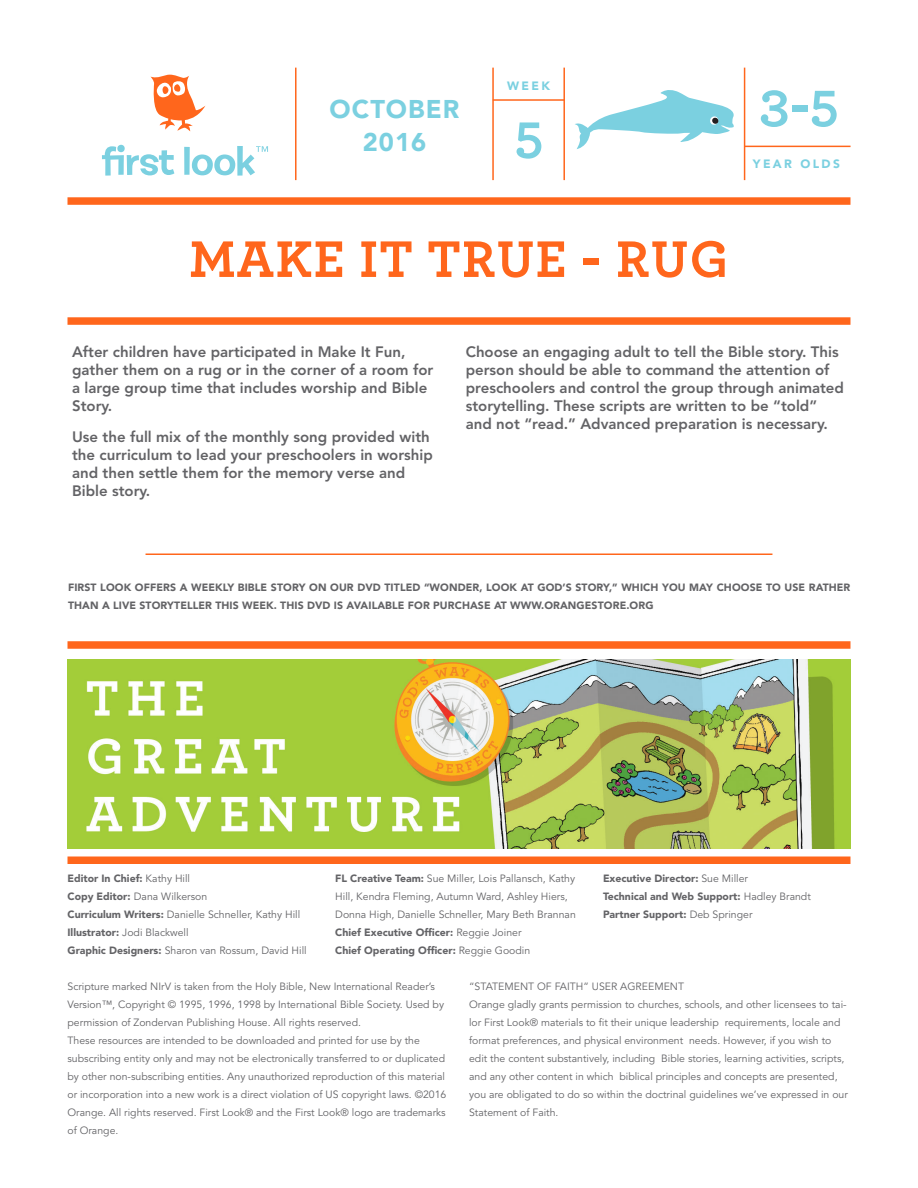
<style>
.page{position:relative;width:918px;height:1188px;background:#fff}
.page>*{position:absolute;margin:0;border:0;box-sizing:border-box;transform-origin:0 0}
.t1{font:700 54px "Archer Pro";letter-spacing:.025em;color:#ff661c}
.t2{font:700 54px "Archer Pro";color:#7bd0e0}
.t3{font:900 25.5px/33px "Avenir LT Std";letter-spacing:.04em;color:#7bd0e0;text-align:center}
.t4{font:800 15px/18px "Avenir LT Std";color:#636366}
.t5{font:900 12px "Avenir LT Std";letter-spacing:.2em;color:#7bd0e0}
.t6{font:10.5px/18px "Avenir LT Std";color:#636366}
.Wonder_Promo{font:900 10.5px/18px "Avenir LT Std";letter-spacing:.01em;color:#636366}
.s1{font-weight:900}
.s2{font-weight:400}
</style>
<div class="page">
<svg style="left:575px;top:90px;width:159px;height:59px"></svg>
<div style="left:68px;top:641px;width:782px;height:8px;background:#ff661c"></div>
<div style="left:68px;top:856px;width:782px;height:8px;background:#ff661c"></div>
<div style="left:68px;top:197px;width:782px;height:8px;background:#ff661c"></div>
<div style="left:68px;top:317px;width:782px;height:8px;background:#ff661c"></div>
<hr style="left:295px;top:68px;width:2px;height:112px;background:#ff661c">
<hr style="left:744px;top:68px;width:1px;height:112px;background:#ff661c">
<hr style="left:563px;top:68px;width:2px;height:112px;background:#ff661c">
<hr style="left:492px;top:68px;width:2px;height:112px;background:#ff661c">
<hr style="left:745px;top:146px;width:106px;height:1px;background:#ff661c">
<hr style="left:493px;top:99px;width:71px;height:2px;background:#ff661c">
<svg style="left:150px;top:75px;width:55px;height:56px"></svg>
<svg style="left:102px;top:145px;width:166px;height:31px"></svg>
<img style="left:68px;top:660px;width:782px;height:189px">
<hr style="left:146px;top:554px;width:626px;height:1px;background:#ff661c">
<h2 class="t3" style="left:330px;top:92px;width:131px">OCTOBER<br>2016</h2>
<p class="t5" style="left:507px;top:78px;width:44px">WEEK</p>
<h1 class="t2" style="left:514px;top:97px;width:31px">5</h1>
<h1 class="t2" style="left:759px;top:66px;width:81px">3-5</h1>
<p class="t5" style="left:753px;top:157px;width:89px">YEAR OLDS</p>
<h1 class="t1" style="left:189px;top:216px;width:541px">MAKE IT TRUE - RUG</h1>
<p class="t4" style="left:72px;top:342px;width:363px">After children have participated in Make It Fun, gather them on a rug or in the corner of a room for a large group time that includes worship and Bible Story.</p>
<p class="t4" style="left:72px;top:428px;width:362px">Use the full mix of the monthly song provided with the curriculum to lead your preschoolers in worship and then settle them for the memory verse and Bible story.</p>
<p class="t4" style="left:466px;top:342px;width:380px">Choose an engaging adult to tell the Bible story. This person should be able to command the attention of preschoolers and control the group through animated storytelling. These scripts are written to be “told” and not “read.” Advanced preparation is necessary.</p>
<p class="Wonder_Promo" style="left:68px;top:578px;width:784px">FIRST LOOK OFFERS A WEEKLY BIBLE STORY ON OUR DVD TITLED “WONDER, LOOK AT GOD’S STORY,” WHICH YOU MAY CHOOSE TO USE RATHER<br>THAN A LIVE STORYTELLER THIS WEEK. THIS DVD IS AVAILABLE FOR PURCHASE AT WWW.ORANGESTORE.ORG</p>
<p class="t6" style="left:68px;top:870px;width:241px"><span class="s1">Editor In Chief:</span> Kathy Hill<br><span class="s1">Copy Editor:</span> Dana Wilkerson<br><span class="s1">Curriculum Writers:</span> Danielle Schneller, Kathy Hill <span class="s1">Illustrator:</span> Jodi Blackwell<br><span class="s1">Graphic Designers:</span> Sharon van Rossum, David Hill</p>
<p class="t6" style="left:335px;top:870px;width:242px"><span class="s1">FL Creative Team:</span> Sue Miller, Lois Pallansch, Kathy Hill, Kendra Fleming, Autumn Ward, Ashley Hiers, Donna High, Danielle Schneller, Mary Beth Brannan <span class="s1">Chief Executive Officer:</span> Reggie Joiner<br><span class="s1">Chief Operating Officer:</span> Reggie Goodin</p>
<p class="Wonder_Promo" style="left:603px;top:869px;width:209px">Executive Director: <span class="s2">Sue Miller<br></span>Technical and Web Support: <span class="s2">Hadley Brandt<br></span>Partner Support: <span class="s2">Deb Springer</span></p>
<p class="t6" style="left:68px;top:978px;width:380px">Scripture marked NIrV is taken from the Holy Bible, New International Reader’s Version™, Copyright © 1995, 1996, 1998 by International Bible Society. Used by permission of Zondervan Publishing House. All rights reserved.<br>These resources are intended to be downloaded and printed for use by the subscribing entity only and may not be electronically transferred to or duplicated by other non-subscribing entities. Any unauthorized reproduction of this material or incorporation into a new work is a direct violation of US copyright laws. ©2016<br>Orange. All rights reserved. First Look® and the First Look® logo are trademarks of Orange.</p>
<p class="t6" style="left:469px;top:978px;width:380px">“STATEMENT OF FAITH” USER AGREEMENT<br>Orange gladly grants permission to churches, schools, and other licensees to tai&shy;lor First Look® materials to fit their unique leadership requirements, locale and format preferences, and physical environment needs. However, if you wish to edit the content substantively, including Bible stories, learning activities, scripts, and any other content in which biblical principles and concepts are presented, you are obligated to do so within the doctrinal guidelines we’ve expressed in our Statement of Faith.</p>
</div>
